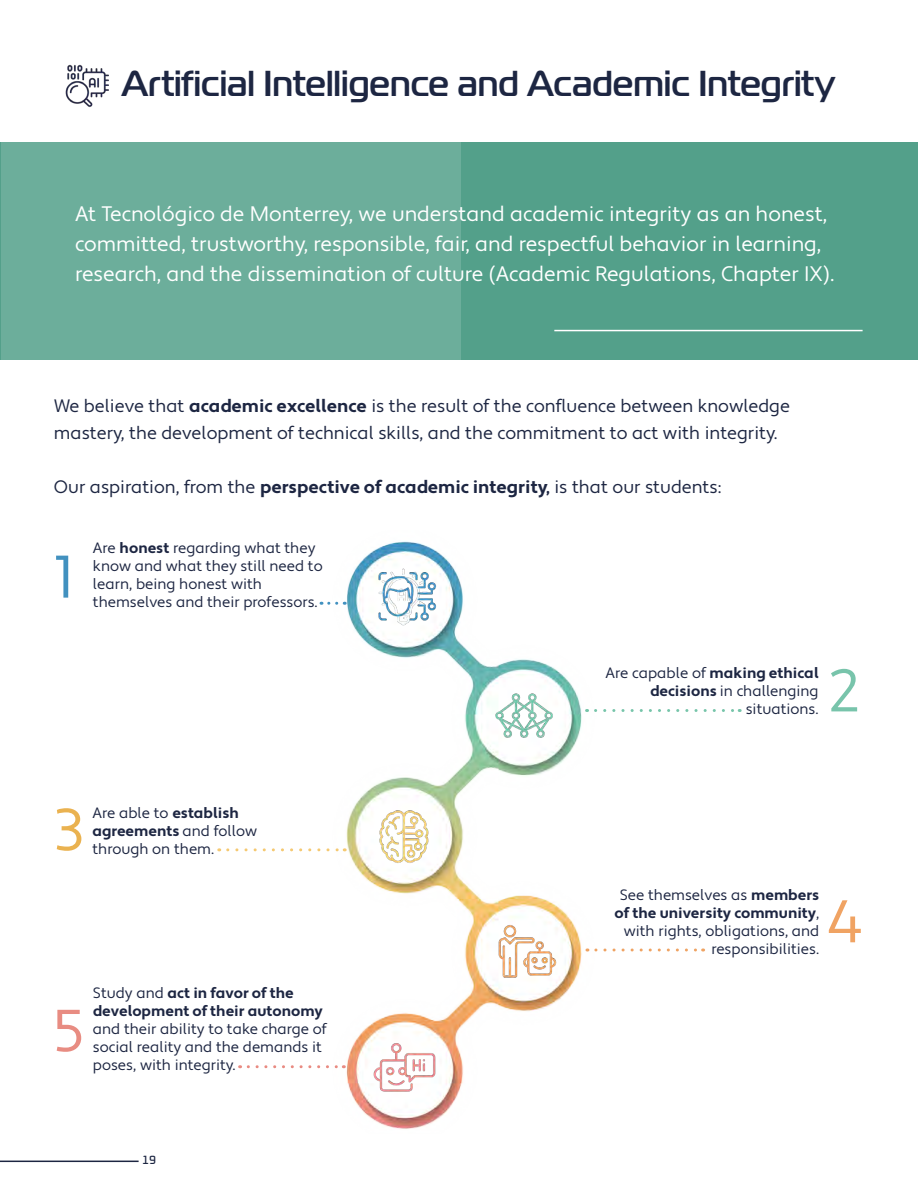
<style>
.page{position:relative;width:918px;height:1188px;background:#fff}
.page>*{position:absolute;margin:0;border:0;box-sizing:border-box;transform-origin:0 0}
.t1{font:60px "Apertura";color:#4291bf}
.t2{font:60px "Apertura";color:#78c4ab}
.t3{font:60px "Apertura";color:#eab250}
.t4{font:60px "Apertura";color:#f0a363}
.t5{font:60px "Apertura";color:#e88c82}
.t6{font:500 36px "Magistral";color:#1d2642}
.t7{font:21px/30px "Apertura";color:#fff}
.t8{font:18px/27px "Apertura";color:#1d2642}
.t9{font:15px/18px "Apertura";color:#1d2642}
.t10{font:200 12px "Oxanium";color:#1d2642}
.s1{font-weight:700}
</style>
<div class="page">
<img style="left:318px;top:541px;width:279px;height:588px">
<div style="left:0;top:142px;width:918px;height:218px;background:#53a08a"></div>
<hr style="left:554px;top:330px;width:309px;height:1px;background:#fff">
<div style="left:1px;top:142px;width:459px;height:218px;background:#6cae9b"></div>
<img style="left:65px;top:64px;width:44px;height:43px">
<svg style="left:329px;top:602px;width:16px;height:3px"></svg>
<svg style="left:596px;top:709px;width:144px;height:3px"></svg>
<svg style="left:228px;top:848px;width:117px;height:3px"></svg>
<svg style="left:596px;top:949px;width:108px;height:3px"></svg>
<svg style="left:248px;top:1065px;width:96px;height:3px"></svg>
<img style="left:369px;top:568px;width:73px;height:59px">
<img style="left:488px;top:686px;width:73px;height:59px">
<img style="left:369px;top:806px;width:70px;height:59px">
<img style="left:488px;top:923px;width:73px;height:59px">
<img style="left:369px;top:1039px;width:73px;height:59px">
<hr style="left:0;top:1161px;width:139px;height:1px;background:#1d2642">
<p class="t6" style="left:122px;top:62px;width:715px">Artificial Intelligence and Academic Integrity</p>
<p class="t7" style="left:75px;top:199px;width:761px">At Tecnológico de Monterrey, we understand academic integrity as an honest, committed, trustworthy, responsible, fair, and respectful behavior in learning, research, and the dissemination of culture (Academic Regulations, Chapter IX).</p>
<p class="t8" style="left:54px;top:392px;width:738px">We believe that <span class="s1">academic excellence</span> is the result of the confluence between knowledge mastery, the development of technical skills, and the commitment to act with integrity.</p>
<p class="t8" style="left:54px;top:473px;width:669px">Our aspiration, from the <span class="s1">perspective of academic integrity,</span> is that our students:</p>
<p class="t1" style="left:54px;top:541px;width:21px">1</p>
<p class="t9" style="left:93px;top:540px;width:231px">Are <span class="s1">honest</span> regarding what they know and what they still need to learn, being honest with themselves and their professors.</p>
<p class="t3" style="left:54px;top:794px;width:32px">3</p>
<p class="t9" style="left:92px;top:804px;width:166px">Are able to <span class="s1">establish agreements</span> and follow through on them.</p>
<p class="t5" style="left:54px;top:995px;width:31px">5</p>
<p class="t9" style="left:93px;top:984px;width:235px">Study and <span class="s1">act in favor of the development of their autonomy </span>and their ability to take charge of social reality and the demands it poses, with integrity.</p>
<p class="t10" style="left:142px;top:1153px;width:15px">19</p>
<p class="t9" style="left:606px;top:664px;width:215px;text-align:right">Are capable of <span class="s1">making ethical decisions</span> in challenging situations.</p>
<p class="t2" style="left:827px;top:654px;width:34px">2</p>
<p class="t9" style="left:615px;top:886px;width:206px;text-align:right">See themselves as <span class="s1">members of the university community</span>, with rights, obligations, and responsibilities.</p>
<p class="t4" style="left:827px;top:885px;width:37px">4</p>
</div>
